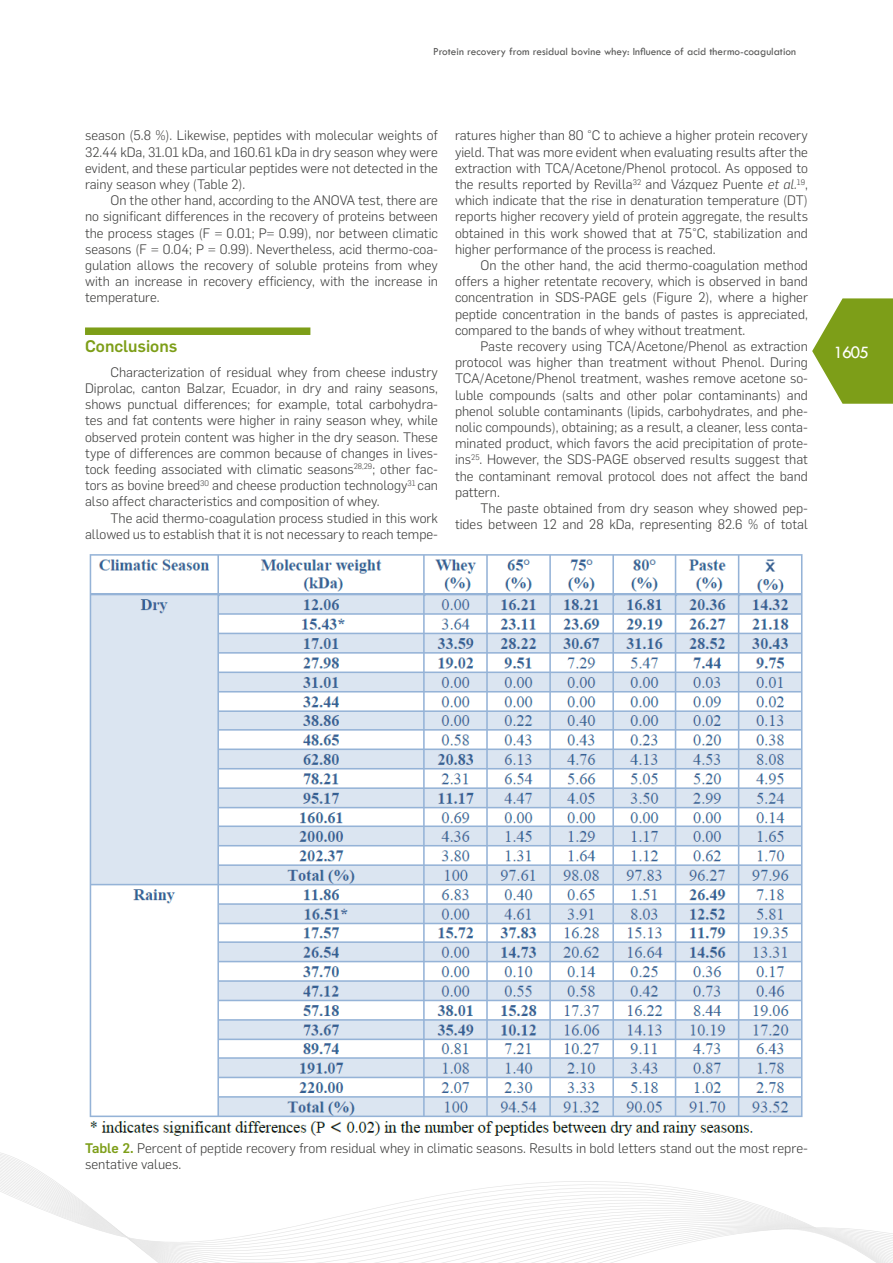
<style>
.page{position:relative;width:893px;height:1263px;background:#fff}
.page>*{position:absolute;margin:0;border:0;box-sizing:border-box;transform-origin:0 0}
.t1{font:18px "Tw Cen";color:#fff}
.t2{font:500 16.5px "Flama";color:#7d9e18}
.t3{font:300 13.65px/16.4px "Flama";color:#3c3c3b}
.t4{font:300 13.5px/16.2px "Flama";color:#3c3c3b;text-align:justify}
.t5{font:11.25px "Tw Cen";color:#575756}
.s1{font-style:italic}
.s2{font-weight:500;color:#7d9e18}
</style>
<div class="page">
<svg style="left:812px;top:298px;width:81px;height:106px"></svg>
<svg style="left:0;top:1167px;width:893px;height:96px"></svg>
<div style="left:85px;top:327px;width:225px;height:8px;background:#7d9e18"></div>
<img style="left:89px;top:554px;width:714px;height:582px">
<p class="t5" style="left:433px;top:45px;width:364px">Protein recovery from residual bovine whey: Influence of acid thermo-coagulation</p>
<p class="t4" style="left:85px;top:127px;width:354px">season (5.8 %). Likewise, peptides with molecular weights of 32.44 kDa, 31.01 kDa, and 160.61 kDa in dry season whey were evident, and these particular peptides were not detected in the rainy season whey (Table 2).</p>
<p class="t4" style="left:85px;top:192px;width:354px;text-indent:26px">On the other hand, according to the ANOVA test, there are no significant differences in the recovery of proteins between the process stages (F = 0.01; P= 0.99), nor between climatic seasons (F = 0.04; P = 0.99). Nevertheless, acid thermo-coa&shy;gulation allows the recovery of soluble proteins from whey with an increase in recovery efficiency, with the increase in temperature.</p>
<p class="t2" style="left:85px;top:334px;width:94px">Conclusions</p>
<p class="t4" style="left:85px;top:363px;width:354px;text-indent:26px">Characterization of residual whey from cheese industry Diprolac, canton Balzar, Ecuador, in dry and rainy seasons, shows punctual differences; for example, total carbohydra&shy;tes and fat contents were higher in rainy season whey, while observed protein content was higher in the dry season. These type of differences are common because of changes in lives&shy;tock feeding associated with climatic seasons<sup>28,29</sup>; other fac&shy;tors as bovine breed<sup>30</sup> and cheese production technology<sup>31</sup> can also affect characteristics and composition of whey.</p>
<p class="t4" style="left:85px;top:509px;width:354px;text-align:right">The acid thermo-coagulation process studied in this work allowed us to establish that it is not necessary to reach tempe-</p>
<p class="t4" style="left:455px;top:127px;width:354px">ratures higher than 80 °C to achieve a higher protein recovery yield. That was more evident when evaluating results after the extraction with TCA/Acetone/Phenol protocol. As opposed to the results reported by Revilla<sup>32</sup> and Vázquez Puente <span class="s1">et al.</span><sup>19</sup>, which indicate that the rise in denaturation temperature (DT) reports higher recovery yield of protein aggregate, the results obtained in this work showed that at 75°C, stabilization and higher performance of the process is reached.</p>
<p class="t4" style="left:455px;top:256px;width:354px;text-indent:26px">On the other hand, the acid thermo-coagulation method offers a higher retentate recovery, which is observed in band concentration in SDS-PAGE gels (Figure 2), where a higher peptide concentration in the bands of pastes is appreciated, compared to the bands of whey without treatment.</p>
<p class="t4" style="left:455px;top:337px;width:354px;text-indent:26px">Paste recovery using TCA/Acetone/Phenol as extraction protocol was higher than treatment without Phenol. During TCA/Acetone/Phenol treatment, washes remove acetone so&shy;luble compounds (salts and other polar contaminants) and phenol soluble contaminants (lipids, carbohydrates, and phe&shy;nolic compounds), obtaining; as a result, a cleaner, less conta&shy;minated product, which favors the acid precipitation of prote&shy;ins<sup>25</sup>. However, the SDS-PAGE observed results suggest that the contaminant removal protocol does not affect the band pattern.</p>
<p class="t4" style="left:455px;top:499px;width:354px;text-align:right">The paste obtained from dry season whey showed pep&shy;tides between 12 and 28 kDa, representing 82.6 % of total</p>
<h1 class="t1" style="left:833px;top:341px;width:37px">1605</h1>
<p class="t3" style="left:85px;top:1139px;width:724px"><span class="s2">Table 2.</span> Percent of peptide recovery from residual whey in climatic seasons. Results in bold letters stand out the most repre&shy;sentative values.</p>
</div>
